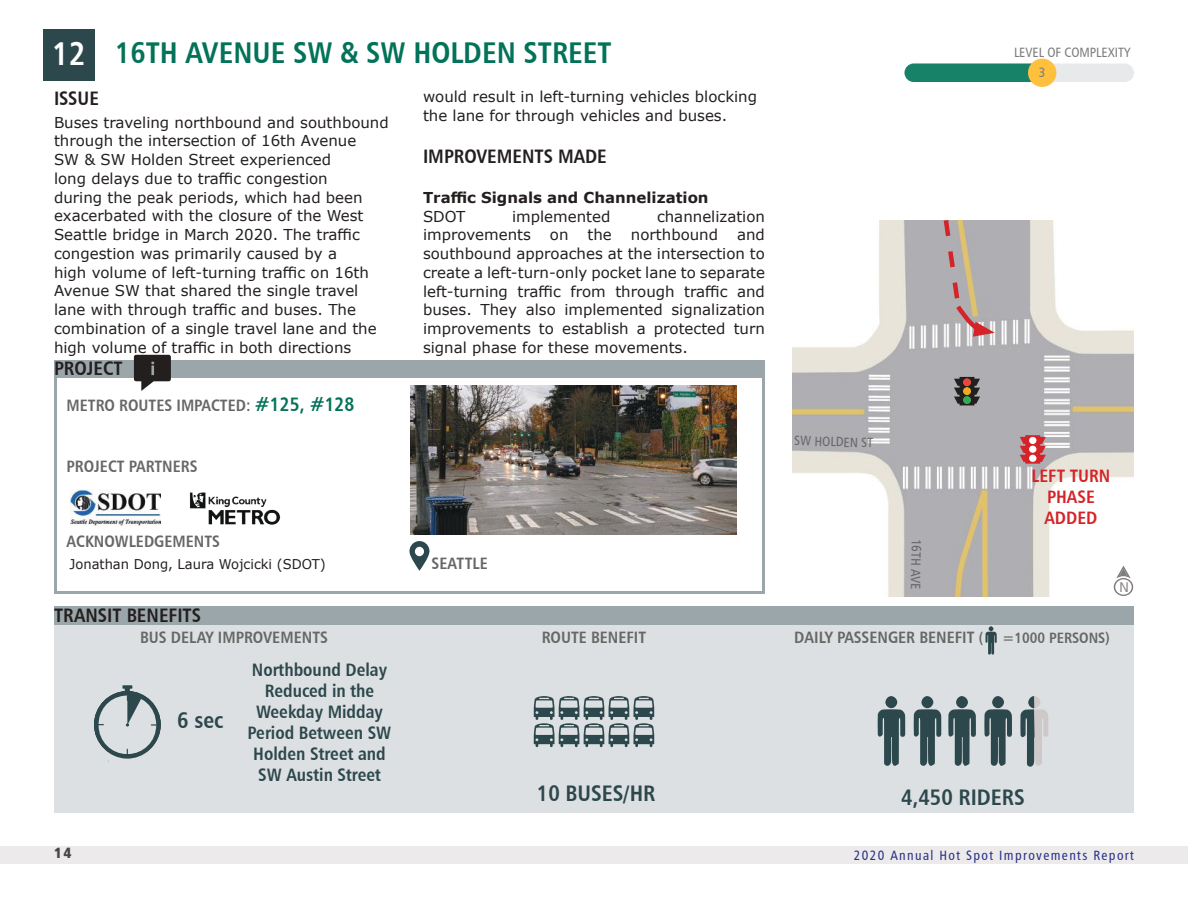
<style>
.page{position:relative;width:1188px;height:918px;background:#fff}
.page>*{position:absolute;margin:0;border:0;box-sizing:border-box;transform-origin:0 0}
.t1{font:33px "Humanist 777 BT Bold Condensed B";color:#fff}
.t2{font:30px "Humanist 777 BT Bold Condensed B";color:#027259}
.t3{font:22.5px "Humanist 777 BT Bold Condensed B";color:#2c484c}
.t4{font:19.5px "Humanist 777 BT Bold Condensed B";color:#241f1f}
.t5{font:18px/21px "Humanist 777 BT Bold Condensed B";color:#2c484c;text-align:center}
.t6{font:18px/21px "Humanist 777 BT Bold Condensed B";color:#d42429;text-align:center}
.t7{font:16.5px "Humanist 777 BT Bold Condensed B";color:#666866}
.t8{font:15px/18.8px "Verdana";color:#241f1f}
.t9{font:700 15px "Verdana";color:#241f1f}
.t10{font:15px "Humanist 777 BT Bold Condensed B";color:#666866}
.t11{font:15px "Humanist 777 BT Extra Black Cond B";color:#4a4647}
.t12{font:14.25px "Humanist 777 BT Roman Condensed B";color:#908a86;scale:1.16 1}
.t13{font:13.5px "Humanist 777 BT Roman Condensed B";letter-spacing:.1em;color:#283089}
.t14{font:13.5px "Verdana";color:#241f1f}
.t15{font:13.5px "Humanist 777 BT Roman Condensed B";color:#7d7c7e}
.t16{font:13.5px "Humanist 777 BT Roman Condensed B";color:#666866}
.s1{color:#fff}
.s2{font-size:19.5px;color:#027259}
.s3{font-size:15px}
</style>
<div class="page">
<div style="left:54px;top:610px;width:1080px;height:203px;background:#dde0e2"></div>
<div style="left:54px;top:606px;width:1080px;height:18px;background:#9ba6ab"></div>
<div style="left:0;top:846px;width:1188px;height:18px;background:#eceaea"></div>
<svg style="left:985px;top:626px;width:12px;height:29px"></svg>
<svg style="left:409px;top:541px;width:21px;height:30px"></svg>
<div style="left:904px;top:64px;width:230px;height:18px;background:#e7e9eb;border-radius:9px"></div>
<div style="left:904px;top:64px;width:138px;height:18px;background:#188269;border-radius:9px"></div>
<div style="left:1028px;top:59px;width:28px;height:28px;background:#ffc03e;border-radius:50%"></div>
<div style="left:54px;top:361px;width:711px;height:233px;border:3px solid #9ba6ab"></div>
<div style="left:54px;top:361px;width:711px;height:17px;background:#9ba6ab"></div>
<svg style="left:134px;top:355px;width:37px;height:36px"></svg>
<img style="left:70px;top:490px;width:91px;height:35px">
<img style="left:189px;top:492px;width:91px;height:33px">
<img style="left:792px;top:221px;width:342px;height:375px">
<div style="left:44px;top:29px;width:51px;height:52px;background:#2c484c"></div>
<svg style="left:1114px;top:566px;width:19px;height:30px"></svg>
<svg style="left:954px;top:377px;width:26px;height:28px"></svg>
<div style="left:963px;top:378px;width:8px;height:8px;background:#ef4439;border-radius:50%"></div>
<div style="left:963px;top:387px;width:8px;height:8px;background:#f0aa1c;border-radius:50%"></div>
<div style="left:963px;top:396px;width:8px;height:8px;background:#2fad55;border-radius:50%"></div>
<img style="left:410px;top:386px;width:327px;height:148px">
<svg style="left:534px;top:696px;width:120px;height:51px"></svg>
<svg style="left:984px;top:709px;width:28px;height:57px"></svg>
<div style="left:992px;top:696px;width:12px;height:12px;background:#2c484c;border-radius:50%"></div>
<svg style="left:1020px;top:696px;width:28px;height:71px"></svg>
<svg style="left:948px;top:709px;width:28px;height:57px"></svg>
<div style="left:956px;top:696px;width:12px;height:12px;background:#2c484c;border-radius:50%"></div>
<svg style="left:914px;top:709px;width:27px;height:57px"></svg>
<div style="left:921px;top:696px;width:12px;height:12px;background:#2c484c;border-radius:50%"></div>
<svg style="left:878px;top:709px;width:27px;height:57px"></svg>
<div style="left:885px;top:696px;width:12px;height:12px;background:#2c484c;border-radius:50%"></div>
<svg style="left:94px;top:685px;width:67px;height:77px"></svg>
<div style="left:94px;top:691px;width:67px;height:67px;border:3px solid #2c484c;border-radius:50%"></div>
<svg style="left:1020px;top:435px;width:26px;height:29px"></svg>
<svg style="left:941px;top:220px;width:54px;height:117px;background:#b8a7a4"></svg>
<h1 class="t1" style="left:52px;top:33px;width:35px">12</h1>
<h2 class="t2" style="left:54px;top:34px;width:559px"><span class="s1">35.</span> 16TH AVENUE SW &amp; SW HOLDEN STREET</h2>
<h3 class="t4" style="left:54px;top:85px;width:46px">ISSUE</h3>
<p class="t8" style="left:54px;top:113px;width:336px">Buses traveling northbound and southbound through the intersection of 16th Avenue<br>SW &amp; SW Holden Street experienced<br>long delays due to traffic congestion<br>during the peak periods, which had been exacerbated with the closure of the West Seattle bridge in March 2020. The traffic congestion was primarily caused by a<br>high volume of left-turning traffic on 16th Avenue SW that shared the single travel lane with through traffic and buses. The combination of a single travel lane and the high volume of traffic in both directions</p>
<p class="t8" style="left:423px;top:87px;width:336px">would result in left-turning vehicles blocking the lane for through vehicles and buses.</p>
<h3 class="t4" style="left:423px;top:144px;width:185px">IMPROVEMENTS MADE</h3>
<p class="t9" style="left:423px;top:187px;width:287px">Traffic Signals and Channelization</p>
<p class="t8" style="left:423px;top:207px;width:44px">SDOT</p>
<p class="t8" style="left:512px;top:207px;width:100px">implemented</p>
<p class="t8" style="left:657px;top:207px;width:109px">channelization</p>
<p class="t8" style="left:423px;top:225px;width:109px">improvements</p>
<p class="t8" style="left:550px;top:225px;width:20px">on</p>
<p class="t8" style="left:588px;top:225px;width:26px">the</p>
<p class="t8" style="left:631px;top:225px;width:89px">northbound</p>
<p class="t8" style="left:423px;top:225px;width:344px;text-align:justify;text-indent:314px">and southbound approaches at the intersection to create a left-turn-only pocket lane to separate left-turning traffic from through traffic and buses. They also implemented signalization improvements to establish a protected turn signal phase for these movements.</p>
<h3 class="t4" style="left:54px;top:356px;width:70px">PROJECT</h3>
<p class="t7" style="left:67px;top:395px;width:289px">METRO ROUTES IMPACTED: <span class="s2">#125, #128</span></p>
<p class="t7" style="left:67px;top:456px;width:133px">PROJECT PARTNERS</p>
<p class="t7" style="left:67px;top:531px;width:155px">ACKNOWLEDGEMENTS</p>
<p class="t14" style="left:69px;top:555px;width:258px">Jonathan Dong, Laura Wojcicki (SDOT)</p>
<h3 class="t4" style="left:54px;top:603px;width:149px">TRANSIT BENEFITS</h3>
<p class="t7" style="left:432px;top:553px;width:58px">SEATTLE</p>
<p class="t16" style="left:795px;top:432px;width:80px;rotate:2deg">SW HOLDEN ST</p>
<p class="t16" style="left:925px;top:539px;width:52px;rotate:91deg">16TH AVE</p>
<p class="t15" style="left:1014px;top:44px;width:118px">LEVEL OF COMPLEXITY</p>
<p class="t15" style="left:1039px;top:63px;width:8px">3</p>
<p class="t6" style="left:1032px;top:465px;width:80px">LEFT TURN<br>PHASE<br>ADDED</p>
<p class="t12" style="left:1119px;top:578px;width:10px">N</p>
<p class="t7" style="left:140px;top:627px;width:189px">BUS DELAY IMPROVEMENTS</p>
<p class="t7" style="left:542px;top:627px;width:106px">ROUTE BENEFIT</p>
<p class="t7" style="left:794px;top:627px;width:190px">DAILY PASSENGER BENEFIT <span class="s3">(</span></p>
<p class="t10" style="left:1002px;top:628px;width:109px">=1000 PERSONS)</p>
<h3 class="t3" style="left:177px;top:706px;width:48px">6 sec</h3>
<p class="t5" style="left:248px;top:659px;width:145px">Northbound Delay<br>Reduced in the<br>Weekday Midday<br>Period Between SW<br>Holden Street and<br>SW Austin Street</p>
<h3 class="t3" style="left:537px;top:779px;width:120px">10 BUSES/HR</h3>
<h3 class="t3" style="left:901px;top:783px;width:125px">4,450 RIDERS</h3>
<p class="t11" style="left:54px;top:843px;width:19px">14</p>
<p class="t13" style="left:854px;top:847px;width:282px">2020 Annual Hot Spot Improvements Report</p>
</div>
